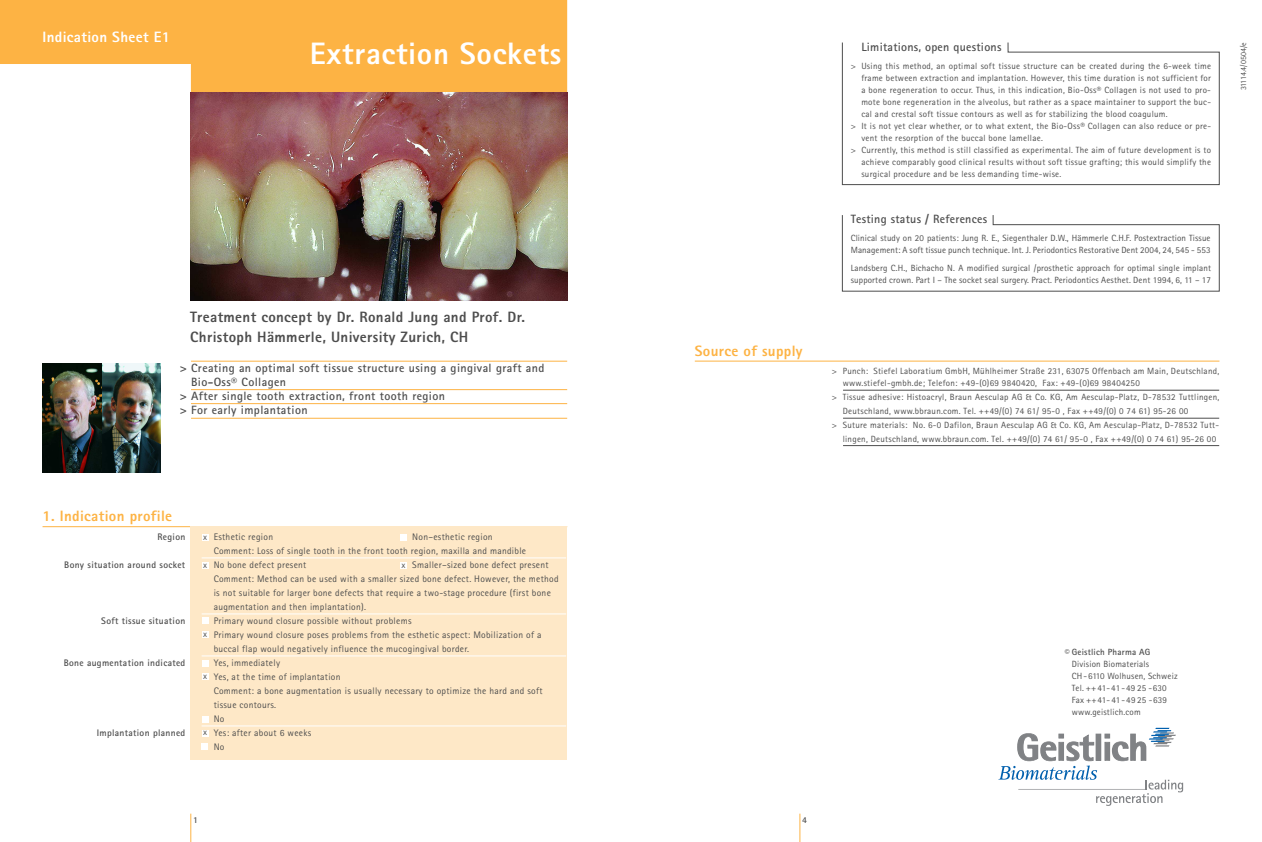
<style>
.page{position:relative;width:1262px;height:842px;background:#fff}
.page>*{position:absolute;margin:0;border:0;box-sizing:border-box;transform-origin:0 0}
.t1{font:800 31px "Rotis Sans Serif";letter-spacing:.02em;color:#fff}
.t2{font:800 15px/20px "Rotis Sans Serif";letter-spacing:.02em;color:#4d4d4d}
.t3{font:800 15px "Rotis Sans Serif";letter-spacing:.02em;color:#fdb344}
.t4{font:800 15px "Rotis Sans Serif";letter-spacing:.02em;color:#fff}
.t5{font:700 12px "Rotis Sans Serif";letter-spacing:.03em;color:#4d4d4d}
.t6{font:9.5px/14px "Rotis Sans Serif";letter-spacing:.03em;color:#4d4d4d}
.t7{font:700 9.5px "Rotis Sans Serif";letter-spacing:.03em;color:#4d4d4d}
.t8{font:9px/12px "Rotis Sans Serif";letter-spacing:.03em;color:#4d4d4d}
.t9{font:9px/12px "Rotis Sans Serif";letter-spacing:.01em;color:#4d4d4d}
.t10{font:700 9px "Rotis Sans Serif";color:#4d4d4d}
.t11{font:8px "Rotis Sans Serif";color:#4d4d4d}
.s1{font-size:9.8px}
.s2{font-weight:700}
</style>
<div class="page">
<hr style="left:43px;top:526px;width:524px;height:1px;background:#fdb344">
<div style="left:190px;top:527px;width:377px;height:233px;background:#fee8c7"></div>
<hr style="left:202px;top:557px;width:364px;height:1px;background:#fff">
<hr style="left:202px;top:613px;width:364px;height:1px;background:#fff">
<hr style="left:202px;top:655px;width:364px;height:1px;background:#fff">
<hr style="left:202px;top:725px;width:364px;height:1px;background:#fff">
<svg style="left:0;top:0;width:567px;height:92px;background:#fdba57"></svg>
<div style="left:202px;top:534px;width:6px;height:7px;background:#fff"></div>
<div style="left:400px;top:534px;width:6px;height:7px;background:#fff"></div>
<div style="left:202px;top:562px;width:6px;height:7px;background:#fff"></div>
<div style="left:400px;top:562px;width:6px;height:7px;background:#fff"></div>
<svg style="left:202px;top:632px;width:6px;height:6px"></svg>
<svg style="left:202px;top:618px;width:6px;height:6px"></svg>
<svg style="left:202px;top:660px;width:6px;height:6px"></svg>
<svg style="left:202px;top:716px;width:6px;height:6px"></svg>
<svg style="left:202px;top:744px;width:6px;height:6px"></svg>
<svg style="left:202px;top:674px;width:6px;height:6px"></svg>
<hr style="left:191px;top:361px;width:376px;height:1px;background:#fdb344">
<hr style="left:191px;top:389px;width:376px;height:1px;background:#fdb344">
<hr style="left:191px;top:403px;width:376px;height:1px;background:#fdb344">
<hr style="left:191px;top:418px;width:376px;height:1px;background:#fdb344">
<svg style="left:202px;top:730px;width:6px;height:6px"></svg>
<img style="left:43px;top:363px;width:117px;height:110px">
<img style="left:191px;top:92px;width:376px;height:208px">
<svg style="left:842px;top:42px;width:377px;height:143px"></svg>
<svg style="left:842px;top:215px;width:377px;height:76px"></svg>
<svg style="left:191px;top:814px;width:1px;height:28px"></svg>
<svg style="left:799px;top:814px;width:1px;height:28px"></svg>
<hr style="left:694px;top:361px;width:525px;height:1px;background:#fdb344">
<hr style="left:843px;top:390px;width:376px;height:1px;background:#4d4d4d">
<hr style="left:843px;top:418px;width:376px;height:1px;background:#4d4d4d">
<hr style="left:843px;top:445px;width:376px;height:1px;background:#4d4d4d">
<svg style="left:998px;top:728px;width:185px;height:78px"></svg>
<hr style="left:1018px;top:789px;width:129px;height:1px;background:#808285">
<h2 class="t4" style="left:43px;top:32px;width:129px">Indication Sheet E1</h2>
<h1 class="t1" style="left:310px;top:43px;width:253px">Extraction Sockets</h1>
<h2 class="t2" style="left:190px;top:309px;width:336px">Treatment concept by Dr. Ronald Jung and Prof. Dr.<br>Christoph Hämmerle, University Zurich, CH</h2>
<h3 class="t5" style="left:180px;top:364px;width:366px">&gt; Creating an optimal soft tissue structure using a gingival graft and</h3>
<h3 class="t5" style="left:191px;top:378px;width:97px">Bio-Oss® Collagen</h3>
<h3 class="t5" style="left:180px;top:392px;width:267px">&gt; After single tooth extraction, front tooth region</h3>
<h3 class="t5" style="left:180px;top:406px;width:129px">&gt; For early implantation</h3>
<h2 class="t3" style="left:43px;top:511px;width:131px">1. Indication profile</h2>
<p class="t7" style="left:158px;top:533px;width:29px">Region</p>
<p class="t6" style="left:214px;top:531px;width:61px">Esthetic region</p>
<p class="t6" style="left:214px;top:531px;width:314px;text-indent:198px">Non–esthetic region<br>Comment: Loss of single tooth in the front tooth region, maxilla and mandible</p>
<p class="t8" style="left:203px;top:532px;width:5px">x</p>
<p class="t8" style="left:203px;top:560px;width:5px">x</p>
<p class="t6" style="left:214px;top:559px;width:346px;text-indent:198px">Smaller–sized bone defect present Comment: Method can be used with a smaller sized bone defect. However, the method is not suitable for larger bone defects that require a two-stage procedure (first bone augmentation and then implantation).</p>
<p class="t7" style="left:64px;top:561px;width:122px">Bony situation around socket</p>
<p class="t6" style="left:214px;top:559px;width:94px">No bone defect present</p>
<p class="t8" style="left:401px;top:559px;width:5px">x</p>
<p class="t7" style="left:101px;top:617px;width:86px">Soft tissue situation</p>
<p class="t6" style="left:214px;top:615px;width:329px">Primary wound closure possible without problems<br>Primary wound closure poses problems from the esthetic aspect: Mobilization of a buccal flap would negatively influence the mucogingival border.</p>
<p class="t7" style="left:64px;top:659px;width:123px">Bone augmentation indicated</p>
<p class="t6" style="left:214px;top:657px;width:330px">Yes, immediately<br>Yes, at the time of implantation<br>Comment: a bone augmentation is usually necessary to optimize the hard and soft tissue contours.<br>No</p>
<p class="t7" style="left:97px;top:729px;width:90px">Implantation planned</p>
<p class="t6" style="left:214px;top:727px;width:99px">Yes: after about 6 weeks<br>No</p>
<p class="t8" style="left:203px;top:629px;width:5px">x</p>
<p class="t8" style="left:203px;top:671px;width:5px">x</p>
<p class="t8" style="left:203px;top:727px;width:5px">x</p>
<h2 class="t3" style="left:694px;top:346px;width:109px">Source of supply</h2>
<h3 class="t5" style="left:861px;top:43px;width:142px">Limitations, open questions</h3>
<p class="t8" style="left:850px;top:61px;width:362px">&gt; Using this method, an optimal soft tissue structure can be created during the 6-week time</p>
<p class="t8" style="left:861px;top:73px;width:351px">frame between extraction and implantation. However, this time duration is not sufficient for</p>
<p class="t8" style="left:861px;top:85px;width:351px">a bone regeneration to occur. Thus, in this indication, Bio-Oss® Collagen is not used to pro-</p>
<p class="t8" style="left:861px;top:97px;width:351px">mote bone regeneration in the alveolus, but rather as a space maintainer to support the buc-</p>
<p class="t8" style="left:861px;top:109px;width:308px">cal and crestal soft tissue contours as well as for stabilizing the blood coagulum.</p>
<p class="t8" style="left:850px;top:121px;width:362px">&gt; It is not yet clear whether, or to what extent, the Bio-Oss® Collagen can also reduce or pre-</p>
<p class="t8" style="left:861px;top:133px;width:183px">vent the resorption of the buccal bone lamellae.</p>
<p class="t8" style="left:850px;top:145px;width:362px">&gt; Currently, this method is still classified as experimental. The aim of future development is to</p>
<p class="t8" style="left:861px;top:157px;width:351px">achieve comparably good clinical results without soft tissue grafting; this would simplify the</p>
<p class="t8" style="left:861px;top:169px;width:201px">surgical procedure and be less demanding time-wise.</p>
<h3 class="t5" style="left:850px;top:215px;width:138px">Testing status / References</h3>
<p class="t9" style="left:850px;top:233px;width:361px">Clinical study on 20 patients: Jung R. E., Siegenthaler D.W., Hämmerle C.H.F. Postextraction Tissue<br>Management: A soft tissue punch technique. Int. J. Periodontics Restorative Dent 2004, 24, 545 - 553</p>
<p class="t8" style="left:850px;top:263px;width:362px">Landsberg C.H., Bichacho N. A modified surgical /prosthetic approach for optimal single implant supported crown. Part I – The socket seal surgery. Pract. Periodontics Aesthet. Dent 1994, 6, 11 – 17</p>
<p class="t11" style="left:1240px;top:90px;width:49px;rotate:-90deg">31114.4/0504/e</p>
<p class="t8" style="left:842px;top:366px;width:378px;text-indent:-11px">&gt; Punch: Stiefel Laboratium GmbH, Mühlheimer Straße 231, 63075 Offenbach am Main, Deutschland, www.stiefel-gmbh.de; Telefon: +49-(0)69 9840420, Fax: +49-(0)69 98404250</p>
<p class="t8" style="left:831px;top:392px;width:389px">&gt; Tissue adhesive: Histoacryl, Braun Aesculap AG &amp; Co. KG, Am Aesculap-Platz, D-78532 Tuttlingen,</p>
<p class="t8" style="left:842px;top:406px;width:347px">Deutschland, www.bbraun.com. Tel. ++49/(0) 74 61/ 95-0 , Fax ++49/(0) 0 74 61) 95-26 00</p>
<p class="t8" style="left:831px;top:420px;width:389px">&gt; Suture materials: No. 6-0 Dafilon, Braun Aesculap AG &amp; Co. KG, Am Aesculap-Platz, D-78532 Tutt-</p>
<p class="t8" style="left:842px;top:434px;width:375px">lingen, Deutschland, www.bbraun.com. Tel. ++49/(0) 74 61/ 95-0 , Fax ++49/(0) 0 74 61) 95-26 00</p>
<p class="t8" style="left:1071px;top:647px;width:107px;text-indent:-7px"><span class="s1">©</span> <span class="s2">Geistlich Pharma AG<br></span>Division Biomaterials<br>CH-6110 Wolhusen, Schweiz<br>Tel. ++41-41 -49 25 -630<br>Fax ++41-41 -49 25 -639 www.geistlich.com</p>
<p class="t10" style="left:193px;top:816px;width:6px">1</p>
<p class="t10" style="left:802px;top:816px;width:6px">4</p>
</div>
